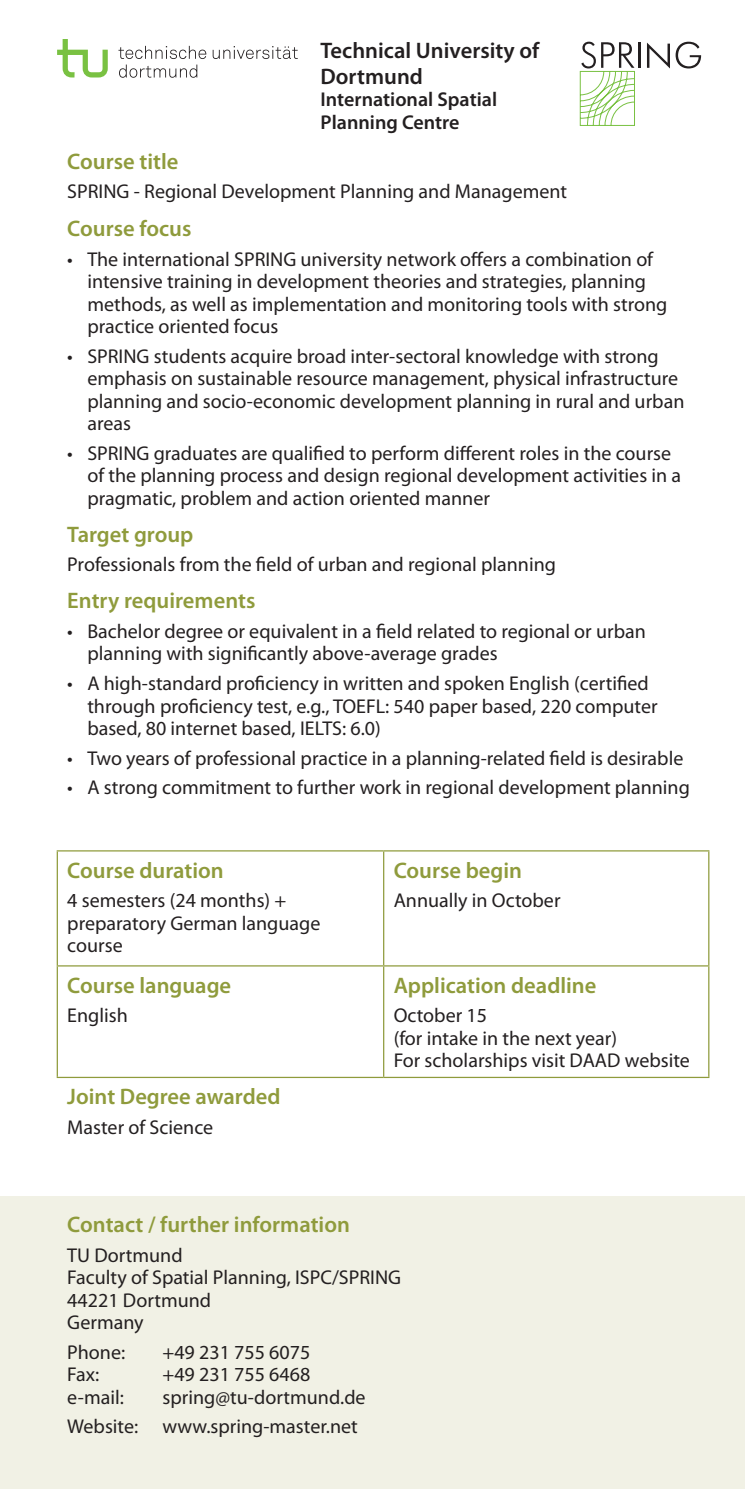
<style>
.page{position:relative;width:745px;height:1489px;background:#fff}
.page>*{position:absolute;margin:0;border:0;box-sizing:border-box;transform-origin:0 0}
.t1{font:600 22.5px "Myriad Pro";color:#8f9b3c}
.t2{font:600 22.5px/26.2px "Myriad Pro";color:#231f20}
.t3{font:20px/22.5px "Myriad Pro";color:#231f20}
.t4{font:600 20px/22.5px "Myriad Pro";color:#231f20}
</style>
<div class="page">
<div style="left:0;top:1196px;width:744px;height:292px;background:#f1f1e5"></div>
<hr style="left:57px;top:851px;width:1px;height:114px;background:#8f9b3c">
<hr style="left:57px;top:850px;width:326px;height:1px;background:#8f9b3c">
<hr style="left:383px;top:851px;width:1px;height:114px;background:#8f9b3c">
<hr style="left:383px;top:850px;width:326px;height:1px;background:#8f9b3c">
<hr style="left:707px;top:851px;width:2px;height:114px;background:#8f9b3c">
<hr style="left:57px;top:966px;width:1px;height:110px;background:#8f9b3c">
<hr style="left:57px;top:965px;width:326px;height:1px;background:#8f9b3c">
<hr style="left:383px;top:966px;width:1px;height:110px;background:#8f9b3c">
<hr style="left:383px;top:965px;width:326px;height:1px;background:#8f9b3c">
<hr style="left:707px;top:966px;width:2px;height:110px;background:#8f9b3c">
<hr style="left:57px;top:1076px;width:326px;height:1px;background:#8f9b3c">
<hr style="left:383px;top:1076px;width:326px;height:1px;background:#8f9b3c">
<svg style="left:57px;top:39px;width:51px;height:38px"></svg>
<svg style="left:118px;top:46px;width:88px;height:13px"></svg>
<svg style="left:212px;top:46px;width:85px;height:13px"></svg>
<svg style="left:119px;top:65px;width:78px;height:13px"></svg>
<svg style="left:579px;top:42px;width:55px;height:84px"></svg>
<hr style="left:637px;top:42px;width:2px;height:26px;background:#231f20">
<svg style="left:647px;top:43px;width:22px;height:25px"></svg>
<svg style="left:675px;top:42px;width:25px;height:26px"></svg>
<p class="t2" style="left:320px;top:36px;width:220px">Technical University of<br>Dortmund</p>
<p class="t4" style="left:320px;top:88px;width:178px">International Spatial<br>Planning Centre</p>
<p class="t1" style="left:67px;top:147px;width:112px">Course title</p>
<p class="t3" style="left:67px;top:180px;width:501px">SPRING - Regional Development Planning and Management</p>
<p class="t1" style="left:67px;top:214px;width:125px">Course focus</p>
<p class="t3" style="left:87px;top:247px;width:581px;text-indent:-20px">• The international SPRING university network offers a combination of intensive training in development theories and strategies, planning methods, as well as implementation and monitoring tools with strong practice oriented focus</p>
<p class="t3" style="left:87px;top:344px;width:598px;text-indent:-20px">• SPRING students acquire broad inter-sectoral knowledge with strong emphasis on sustainable resource management, physical infrastructure planning and socio-economic development planning in rural and urban areas</p>
<p class="t3" style="left:87px;top:441px;width:595px;text-indent:-20px">• SPRING graduates are qualified to perform different roles in the course of the planning process and design regional development activities in a pragmatic, problem and action oriented manner</p>
<p class="t1" style="left:67px;top:520px;width:127px">Target group</p>
<p class="t3" style="left:67px;top:553px;width:490px">Professionals from the field of urban and regional planning</p>
<p class="t1" style="left:67px;top:586px;width:189px">Entry requirements</p>
<p class="t3" style="left:87px;top:619px;width:559px;text-indent:-20px">• Bachelor degree or equivalent in a field related to regional or urban planning with significantly above-average grades</p>
<p class="t3" style="left:87px;top:671px;width:571px;text-indent:-20px">• A high-standard proficiency in written and spoken English (certified through proficiency test, e.g., TOEFL: 540 paper based, 220 computer based, 80 internet based, IELTS: 6.0)</p>
<p class="t3" style="left:67px;top:746px;width:617px">• Two years of professional practice in a planning-related field is desirable</p>
<p class="t3" style="left:67px;top:776px;width:623px">• A strong commitment to further work in regional development planning</p>
<p class="t1" style="left:67px;top:855px;width:158px">Course duration</p>
<p class="t3" style="left:67px;top:889px;width:254px">4 semesters (24 months) + preparatory German language course</p>
<p class="t1" style="left:67px;top:970px;width:165px">Course language</p>
<p class="t3" style="left:67px;top:1004px;width:62px">English</p>
<p class="t1" style="left:67px;top:1082px;width:214px">Joint Degree awarded</p>
<p class="t3" style="left:67px;top:1115px;width:147px">Master of Science</p>
<p class="t1" style="left:393px;top:855px;width:130px">Course begin</p>
<p class="t3" style="left:393px;top:889px;width:168px">Annually in October</p>
<p class="t1" style="left:393px;top:970px;width:204px">Application deadline</p>
<p class="t3" style="left:393px;top:1004px;width:297px">October 15<br>(for intake in the next year)<br>For scholarships visit DAAD website</p>
<p class="t1" style="left:67px;top:1209px;width:284px">Contact / further information</p>
<p class="t3" style="left:67px;top:1243px;width:335px">TU Dortmund<br>Faculty of Spatial Planning, ISPC/SPRING<br>44221 Dortmund<br>Germany</p>
<p class="t3" style="left:67px;top:1340px;width:59px">Phone:</p>
<p class="t3" style="left:162px;top:1340px;width:149px">+49 231 755 6075</p>
<p class="t3" style="left:67px;top:1362px;width:33px">Fax:</p>
<p class="t3" style="left:162px;top:1362px;width:149px">+49 231 755 6468</p>
<p class="t3" style="left:67px;top:1385px;width:58px">e-mail:</p>
<p class="t3" style="left:67px;top:1381px;width:299px;line-height:29.5px;text-indent:95px">spring@tu-dortmund.de<br>Website: www.spring-master.net</p>
</div>
